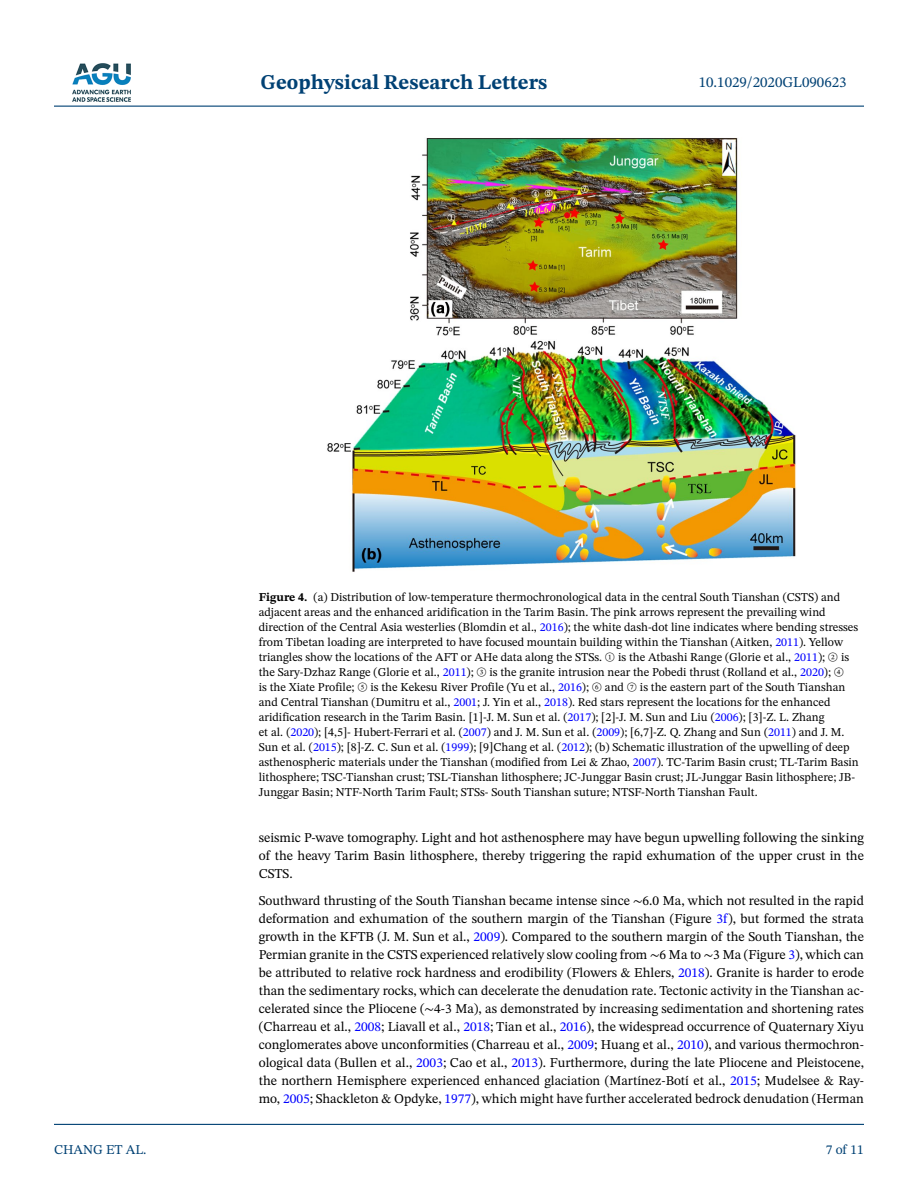
<style>
.page{position:relative;width:918px;height:1188px;background:#fff}
.page>*{position:absolute;margin:0;border:0;box-sizing:border-box;transform-origin:0 0}
.t1{font:700 21px "STIX Two Text";color:#004174}
.t2{font:15px "STIX Two Text";color:#004174}
.t3{font:13.5px/18px "STIX Two Text";color:#000;text-align:justify}
.t4{font:13.5px "STIX Two Text";color:#004174}
.t5{font:12px/15px "STIX Two Text";color:#000}
.s1{font-weight:700}
.s2{color:#00f}
.s3{font-family:"STIX Two Math"}
</style>
<div class="page">
<hr style="left:54px;top:106px;width:810px;height:1px;background:#004174">
<hr style="left:54px;top:1124px;width:810px;height:1px;background:#004174">
<img style="left:72px;top:63px;width:59px;height:39px">
<img style="left:327px;top:137px;width:469px;height:435px">
<h1 class="t1" style="left:261px;top:67px;width:288px">Geophysical Research Letters</h1>
<p class="t2" style="left:699px;top:72px;width:149px">10.1029/2020GL090623</p>
<p class="t4" style="left:54px;top:1140px;width:94px">CHANG ET AL.</p>
<p class="t5" style="left:259px;top:589px;width:602px"><span class="s1">Figure 4.</span> (a) Distribution of low-temperature thermochronological data in the central South Tianshan (CSTS) and adjacent areas and the enhanced aridification in the Tarim Basin. The pink arrows represent the prevailing wind direction of the Central Asia westerlies (Blomdin et al., <span class="s2">2016</span>); the white dash-dot line indicates where bending stresses from Tibetan loading are interpreted to have focused mountain building within the Tianshan (Aitken, <span class="s2">2011</span>). Yellow triangles show the locations of the AFT or AHe data along the STSs. <span class="s3">①</span> is the Atbashi Range (Glorie et al., <span class="s2">2011</span>); <span class="s3">②</span> is the Sary-Dzhaz Range (Glorie et al., <span class="s2">2011</span>); <span class="s3">③</span> is the granite intrusion near the Pobedi thrust (Rolland et al., <span class="s2">2020</span>); <span class="s3">④<br></span>is the Xiate Profile; <span class="s3">⑤</span> is the Kekesu River Profile (Yu et al., <span class="s2">2016</span>); <span class="s3">⑥</span> and <span class="s3">⑦</span> is the eastern part of the South Tianshan and Central Tianshan (Dumitru et al., <span class="s2">2001</span>; J. Yin et al., <span class="s2">2018</span>). Red stars represent the locations for the enhanced aridification research in the Tarim Basin. [1]-J. M. Sun et al. (<span class="s2">2017</span>); [2]-J. M. Sun and Liu (<span class="s2">2006</span>); [3]-Z. L. Zhang<br>et al. (<span class="s2">2020</span>); [4,5]- Hubert-Ferrari et al. (<span class="s2">2007</span>) and J. M. Sun et al. (<span class="s2">2009</span>); [6,7]-Z. Q. Zhang and Sun (<span class="s2">2011</span>) and J. M.<br>Sun et al. (<span class="s2">2015</span>); [8]-Z. C. Sun et al. (<span class="s2">1999</span>); [9]Chang et al. (<span class="s2">2012</span>); (b) Schematic illustration of the upwelling of deep asthenospheric materials under the Tianshan (modified from Lei &amp; Zhao, <span class="s2">2007</span>). TC-Tarim Basin crust; TL-Tarim Basin lithosphere; TSC-Tianshan crust; TSL-Tianshan lithosphere; JC-Junggar Basin crust; JL-Junggar Basin lithosphere; JB-Junggar Basin; NTF-North Tarim Fault; STSs- South Tianshan suture; NTSF-North Tianshan Fault.</p>
<p class="t3" style="left:259px;top:829px;width:607px">seismic P-wave tomography. Light and hot asthenosphere may have begun upwelling following the sinking of the heavy Tarim Basin lithosphere, thereby triggering the rapid exhumation of the upper crust in the CSTS.</p>
<p class="t3" style="left:259px;top:892px;width:607px">Southward thrusting of the South Tianshan became intense since <span class="s3">∼</span>6.0 Ma, which not resulted in the rapid deformation and exhumation of the southern margin of the Tianshan (Figure <span class="s2">3f</span>), but formed the strata growth in the KFTB (J. M. Sun et al., <span class="s2">2009</span>). Compared to the southern margin of the South Tianshan, the Permian granite in the CSTS experienced relatively slow cooling from <span class="s3">∼</span>6 Ma to <span class="s3">∼</span>3 Ma (Figure <span class="s2">3</span>), which can be attributed to relative rock hardness and erodibility (Flowers &amp; Ehlers, <span class="s2">2018</span>). Granite is harder to erode than the sedimentary rocks, which can decelerate the denudation rate. Tectonic activity in the Tianshan ac&shy;celerated since the Pliocene (<span class="s3">∼</span>4-3 Ma), as demonstrated by increasing sedimentation and shortening rates (Charreau et al., <span class="s2">2008</span>; Liavall et al., <span class="s2">2018</span>; Tian et al., <span class="s2">2016</span>), the widespread occurrence of Quaternary Xiyu conglomerates above unconformities (Charreau et al., <span class="s2">2009</span>; Huang et al., <span class="s2">2010</span>), and various thermochron&shy;ological data (Bullen et al., <span class="s2">2003</span>; Cao et al., <span class="s2">2013</span>). Furthermore, during the late Pliocene and Pleistocene, the northern Hemisphere experienced enhanced glaciation (Martínez-Botí et al., <span class="s2">2015</span>; Mudelsee &amp; Ray&shy;mo, <span class="s2">2005</span>; Shackleton &amp; Opdyke, <span class="s2">1977</span>), which might have further accelerated bedrock denudation (Herman</p>
<p class="t4" style="left:826px;top:1140px;width:40px">7 of 11</p>
</div>
